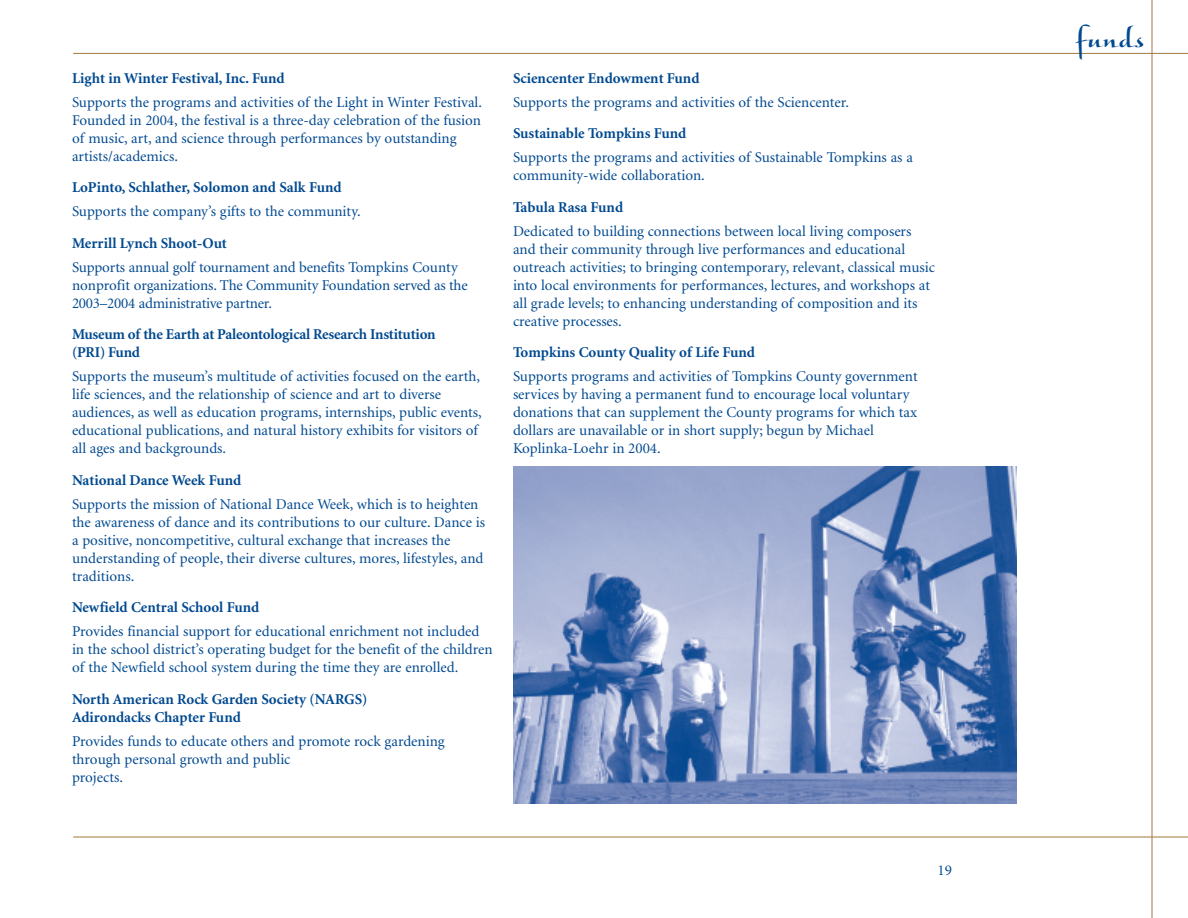
<style>
.page{position:relative;width:1188px;height:918px;background:#fff}
.page>*{position:absolute;margin:0;border:0;box-sizing:border-box;transform-origin:0 0}
.t1{font:25.5px "Braganza ITC";letter-spacing:.02em;color:#014990}
.t2{font:15px/18px "Minion";color:#014990}
.t3{font:700 15px/18px "Minion";color:#014990}
</style>
<div class="page">
<img style="left:513px;top:466px;width:503px;height:338px">
<hr style="left:73px;top:53px;width:1115px;height:1px;background:#a3773f">
<hr style="left:73px;top:837px;width:1115px;height:1px;background:#a3773f">
<hr style="left:1152px;top:0;width:1px;height:918px;background:#a3773f">
<p class="t3" style="left:72px;top:70px;width:214px">Light in Winter Festival, Inc. Fund</p>
<p class="t2" style="left:72px;top:94px;width:411px">Supports the programs and activities of the Light in Winter Festival.<br>Founded in 2004, the festival is a three-day celebration of the fusion of music, art, and science through performances by outstanding artists/academics.</p>
<p class="t3" style="left:72px;top:180px;width:271px">LoPinto, Schlather, Solomon and Salk Fund</p>
<p class="t2" style="left:72px;top:204px;width:290px">Supports the company’s gifts to the community.</p>
<p class="t3" style="left:72px;top:235px;width:156px">Merrill Lynch Shoot-Out</p>
<p class="t2" style="left:72px;top:259px;width:397px">Supports annual golf tournament and benefits Tompkins County nonprofit organizations. The Community Foundation served as the<br>2003–2004 administrative partner.</p>
<p class="t3" style="left:72px;top:327px;width:365px">Museum of the Earth at Paleontological Research Institution (PRI) Fund</p>
<p class="t2" style="left:72px;top:369px;width:411px">Supports the museum’s multitude of activities focused on the earth, life sciences, and the relationship of science and art to diverse audiences, as well as education programs, internships, public events, educational publications, and natural history exhibits for visitors of all ages and backgrounds.</p>
<p class="t3" style="left:72px;top:472px;width:171px">National Dance Week Fund</p>
<p class="t2" style="left:72px;top:496px;width:415px">Supports the mission of National Dance Week, which is to heighten the awareness of dance and its contributions to our culture. Dance is a positive, noncompetitive, cultural exchange that increases the understanding of people, their diverse cultures, mores, lifestyles, and traditions.</p>
<p class="t3" style="left:72px;top:600px;width:189px">Newfield Central School Fund</p>
<p class="t2" style="left:72px;top:624px;width:422px">Provides financial support for educational enrichment not included in the school district’s operating budget for the benefit of the children of the Newfield school system during the time they are enrolled.</p>
<p class="t3" style="left:72px;top:691px;width:297px">North American Rock Garden Society (NARGS)<br>Adirondacks Chapter Fund</p>
<p class="t2" style="left:72px;top:733px;width:374px">Provides funds to educate others and promote rock gardening through personal growth and public<br>projects.</p>
<p class="t3" style="left:513px;top:70px;width:188px">Sciencenter Endowment Fund</p>
<p class="t2" style="left:513px;top:94px;width:337px">Supports the programs and activities of the Sciencenter.</p>
<p class="t3" style="left:513px;top:126px;width:175px">Sustainable Tompkins Fund</p>
<p class="t2" style="left:513px;top:150px;width:401px">Supports the programs and activities of Sustainable Tompkins as a community-wide collaboration.</p>
<p class="t3" style="left:513px;top:199px;width:112px">Tabula Rasa Fund</p>
<p class="t2" style="left:513px;top:223px;width:424px">Dedicated to building connections between local living composers and their community through live performances and educational outreach activities; to bringing contemporary, relevant, classical music into local environments for performances, lectures, and workshops at all grade levels; to enhancing understanding of composition and its creative processes.</p>
<p class="t3" style="left:513px;top:345px;width:244px">Tompkins County Quality of Life Fund</p>
<p class="t2" style="left:513px;top:369px;width:406px">Supports programs and activities of Tompkins County government services by having a permanent fund to encourage local voluntary donations that can supplement the County programs for which tax dollars are unavailable or in short supply; begun by Michael Koplinka-Loehr in 2004.</p>
<p class="t2" style="left:938px;top:862px;width:16px">19</p>
<h1 class="t1" style="left:1076px;top:23px;width:71px">funds</h1>
</div>
